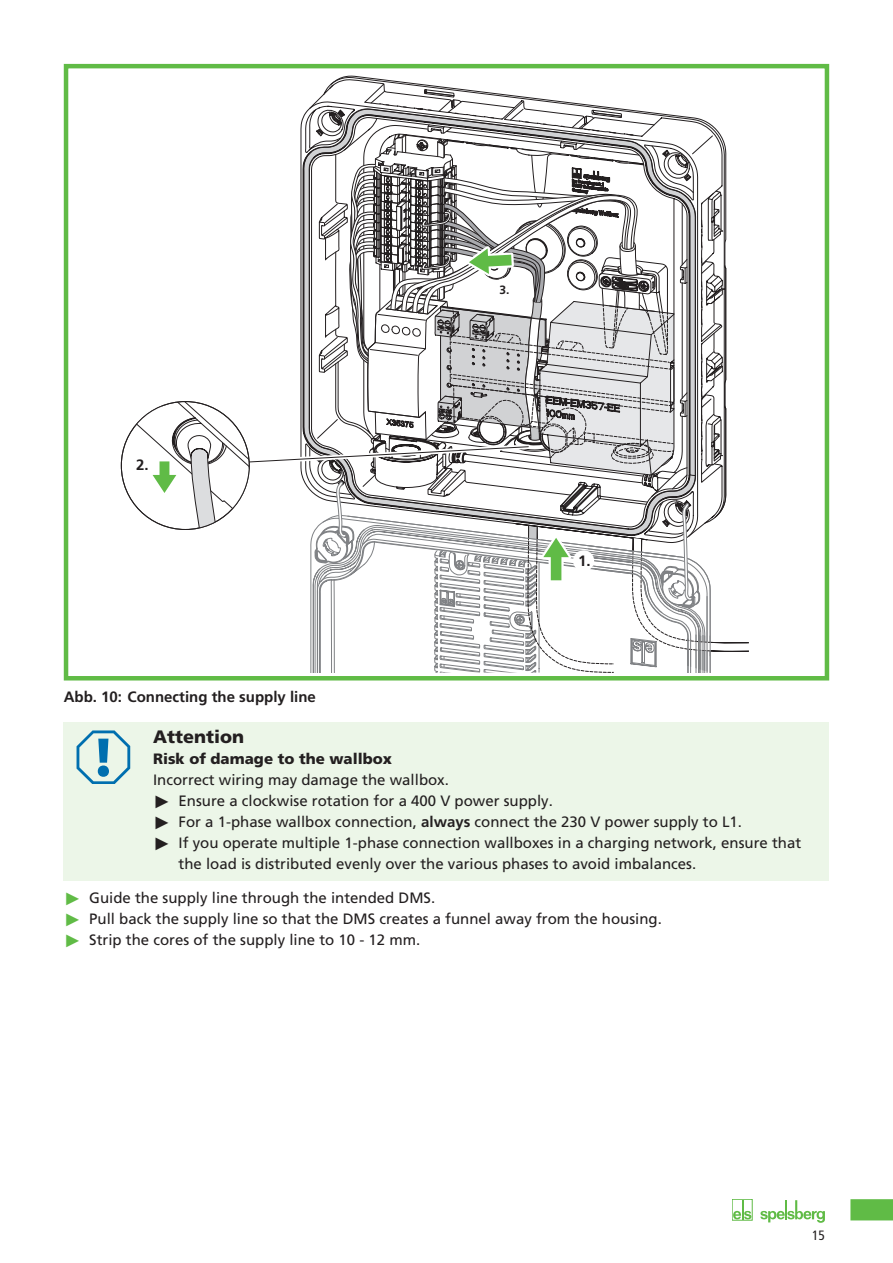
<style>
.page{position:relative;width:893px;height:1263px;background:#fff}
.page>*{position:absolute;margin:0;border:0;box-sizing:border-box;transform-origin:0 0}
.Notice{font:900 18px "Frutiger";color:#231f20}
.WarningText{font:15px/21px "Frutiger";color:#231f20}
.t1{font:700 15px "Frutiger";color:#231f20}
.WarningSource{font:900 15px "Frutiger";color:#231f20}
.t2{font:condensed 13.5px "Frutiger";color:#231f20}
.t3{font:700 12px "Frutiger";color:#231f20}
.s1{font-family:"Arial";font-size:18px}
.s2{font-weight:700}
.s3{font-family:"Arial";font-size:18px;color:#60bb46}
</style>
<div class="page">
<div style="left:732px;top:1199px;width:20px;height:21px;border:1px solid #60bb46"></div>
<svg style="left:760px;top:1200px;width:65px;height:23px"></svg>
<svg style="left:733px;top:1200px;width:18px;height:19px"></svg>
<svg style="left:850px;top:1199px;width:43px;height:21px"></svg>
<div style="left:64px;top:722px;width:765px;height:29px;background:#ecf6e8"></div>
<div style="left:64px;top:735px;width:765px;height:36px;background:#ecf6e8"></div>
<div style="left:64px;top:769px;width:765px;height:28px;background:#ecf6e8"></div>
<div style="left:64px;top:790px;width:765px;height:28px;background:#ecf6e8"></div>
<div style="left:64px;top:811px;width:765px;height:28px;background:#ecf6e8"></div>
<div style="left:64px;top:832px;width:765px;height:49px;background:#ecf6e8"></div>
<svg style="left:121px;top:89px;width:628px;height:584px"></svg>
<div style="left:64px;top:64px;width:765px;height:616px;border:4px solid #60bb46"></div>
<svg style="left:77px;top:730px;width:53px;height:54px"></svg>
<p class="t1" style="left:136px;top:455px;width:14px">2.</p>
<p class="t3" style="left:499px;top:283px;width:12px">3.</p>
<p class="t1" style="left:578px;top:552px;width:14px">1.</p>
<p class="t1" style="left:64px;top:687px;width:254px">Abb. 10: Connecting the supply line</p>
<p class="Notice" style="left:153px;top:726px;width:93px">Attention</p>
<p class="WarningSource" style="left:153px;top:750px;width:240px">Risk of damage to the wallbox</p>
<p class="WarningText" style="left:153px;top:769px;width:297px">Incorrect wiring may damage the wallbox.</p>
<p class="WarningText" style="left:153px;top:790px;width:401px"><span class="s1">►</span> Ensure a clockwise rotation for a 400 V power supply.</p>
<p class="WarningText" style="left:153px;top:811px;width:590px"><span class="s1">►</span> For a 1-phase wallbox connection, <span class="s2">always</span> connect the 230 V power supply to L1.</p>
<p class="WarningText" style="left:179px;top:832px;width:624px;text-indent:-26px"><span class="s1">►</span> If you operate multiple 1-phase connection wallboxes in a charging network, ensure that the load is distributed evenly over the various phases to avoid imbalances.</p>
<p class="WarningText" style="left:64px;top:887px;width:373px"><span class="s3">►</span> Guide the supply line through the intended DMS.</p>
<p class="WarningText" style="left:64px;top:908px;width:600px"><span class="s3">►</span> Pull back the supply line so that the DMS creates a funnel away from the housing.</p>
<p class="WarningText" style="left:64px;top:929px;width:358px"><span class="s3">►</span> Strip the cores of the supply line to 10 - 12 mm.</p>
<p class="t2" style="left:812px;top:1227px;width:14px">15</p>
</div>
